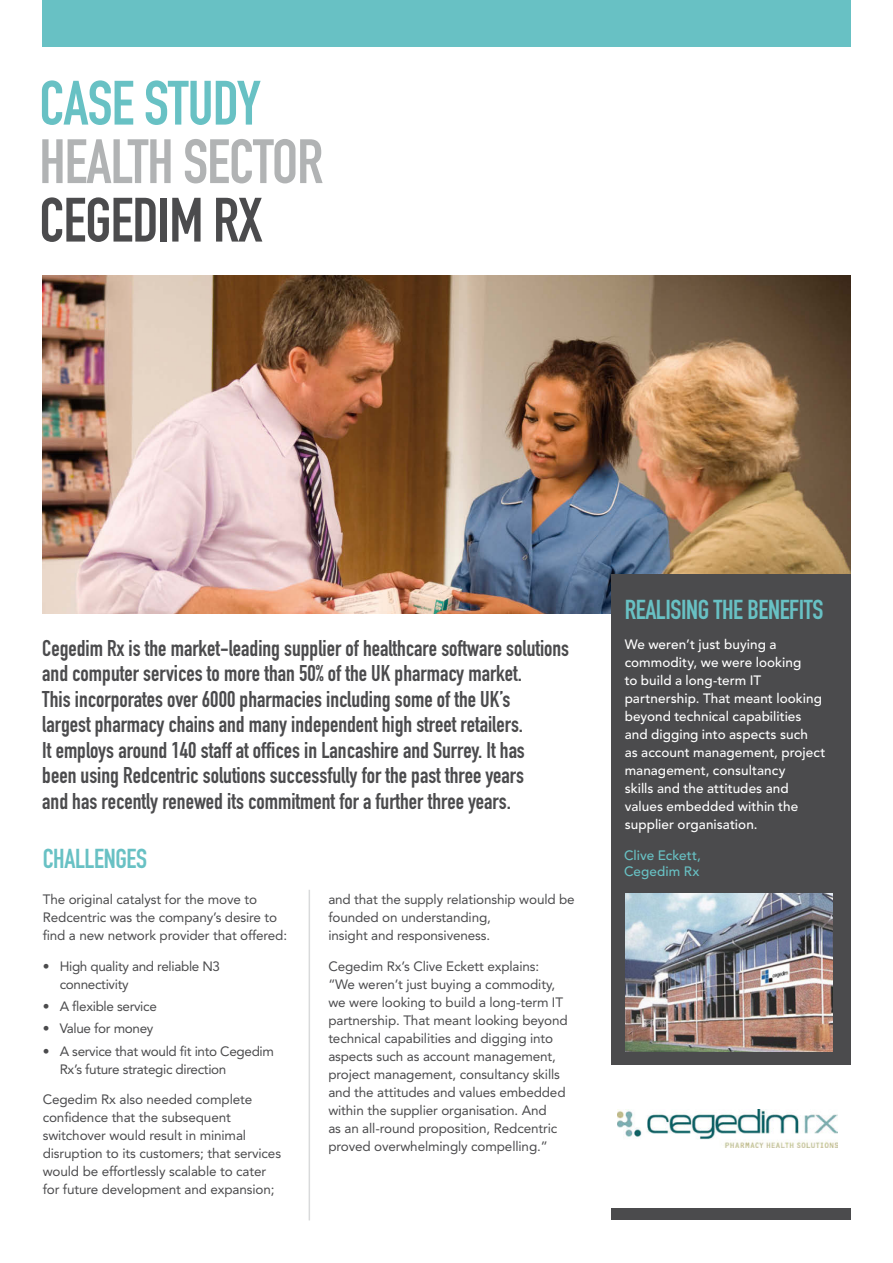
<style>
.page{position:relative;width:893px;height:1263px;background:#fff}
.page>*{position:absolute;margin:0;border:0;box-sizing:border-box;transform-origin:0 0}
.t1{font:61.5px "DIN Engschrift Std";letter-spacing:-.015em;color:#b1b3b4}
.t2{font:61.5px "DIN Engschrift Std";letter-spacing:-.015em;color:#68c1c4}
.t3{font:61.5px "DIN Engschrift Std";letter-spacing:-.015em;color:#4b4b4d}
.t4{font:27px "DIN Engschrift Std";letter-spacing:-.015em;color:#68c1c4}
.t5{font:22.5px/25.5px "DIN Engschrift Std";color:#4b4b4d}
.t6{font:13.5px/18px "Avenir LT Std";letter-spacing:-.01em;color:#4b4b4d}
.t7{font:500 13.5px/18px "Avenir LT Std";letter-spacing:.005em;color:#fff}
.t8{font:500 13.5px/16.5px "Avenir LT Std";letter-spacing:.005em;color:#68c1c4}
</style>
<div class="page">
<img style="left:43px;top:275px;width:808px;height:339px">
<div style="left:611px;top:574px;width:240px;height:646px;background:#4b4b4d"></div>
<hr style="left:309px;top:890px;width:1px;height:330px;background:#d9dadb">
<div style="left:42px;top:0;width:809px;height:47px;background:#68c1c4"></div>
<img style="left:625px;top:894px;width:207px;height:158px">
<div style="left:604px;top:1065px;width:252px;height:143px;background:#fff"></div>
<img style="left:618px;top:1110px;width:219px;height:37px">
<h1 class="t2" style="left:39px;top:67px;width:223px">CASE STUDY</h1>
<h1 class="t1" style="left:39px;top:125px;width:286px">HEALTH SECTOR</h1>
<h1 class="t3" style="left:39px;top:184px;width:224px">CEGEDIM RX</h1>
<p class="t5" style="left:42px;top:635px;width:528px">Cegedim Rx is the market-leading supplier of healthcare software solutions and computer services to more than 50% of the UK pharmacy market.<br>This incorporates over 6000 pharmacies including some of the UK’s<br>largest pharmacy chains and many independent high street retailers.<br>It employs around 140 staff at offices in Lancashire and Surrey. It has<br>been using Redcentric solutions successfully for the past three years<br>and has recently renewed its commitment for a further three years.</p>
<h2 class="t4" style="left:43px;top:842px;width:106px">CHALLENGES</h2>
<p class="t6" style="left:43px;top:890px;width:246px">The original catalyst for the move to<br>Redcentric was the company’s desire to find a new network provider that offered:</p>
<p class="t6" style="left:60px;top:957px;width:162px;text-indent:-17px">• High quality and reliable N3 connectivity</p>
<p class="t6" style="left:43px;top:997px;width:116px">• A flexible service</p>
<p class="t6" style="left:43px;top:1020px;width:112px">• Value for money</p>
<p class="t6" style="left:60px;top:1042px;width:216px;text-indent:-17px">• A service that would fit into Cegedim<br>Rx’s future strategic direction</p>
<p class="t6" style="left:43px;top:1091px;width:240px">Cegedim Rx also needed complete confidence that the subsequent switchover would result in minimal disruption to its customers; that services would be effortlessly scalable to cater for future development and expansion;</p>
<p class="t6" style="left:328px;top:890px;width:248px">and that the supply relationship would be founded on understanding,<br>insight and responsiveness.</p>
<p class="t6" style="left:328px;top:957px;width:241px">Cegedim Rx’s Clive Eckett explains: “We weren’t just buying a commodity, we were looking to build a long-term IT partnership. That meant looking beyond technical capabilities and digging into aspects such as account management, project management, consultancy skills and the attitudes and values embedded within the supplier organisation. And<br>as an all-round proposition, Redcentric proved overwhelmingly compelling.”</p>
<h2 class="t4" style="left:625px;top:593px;width:200px">REALISING THE BENEFITS</h2>
<p class="t7" style="left:625px;top:636px;width:202px">We weren’t just buying a commodity, we were looking<br>to build a long-term IT partnership. That meant looking beyond technical capabilities and digging into aspects such<br>as account management, project management, consultancy<br>skills and the attitudes and values embedded within the supplier organisation.</p>
<p class="t8" style="left:624px;top:847px;width:78px">Clive Eckett,<br>Cegedim Rx</p>
</div>
